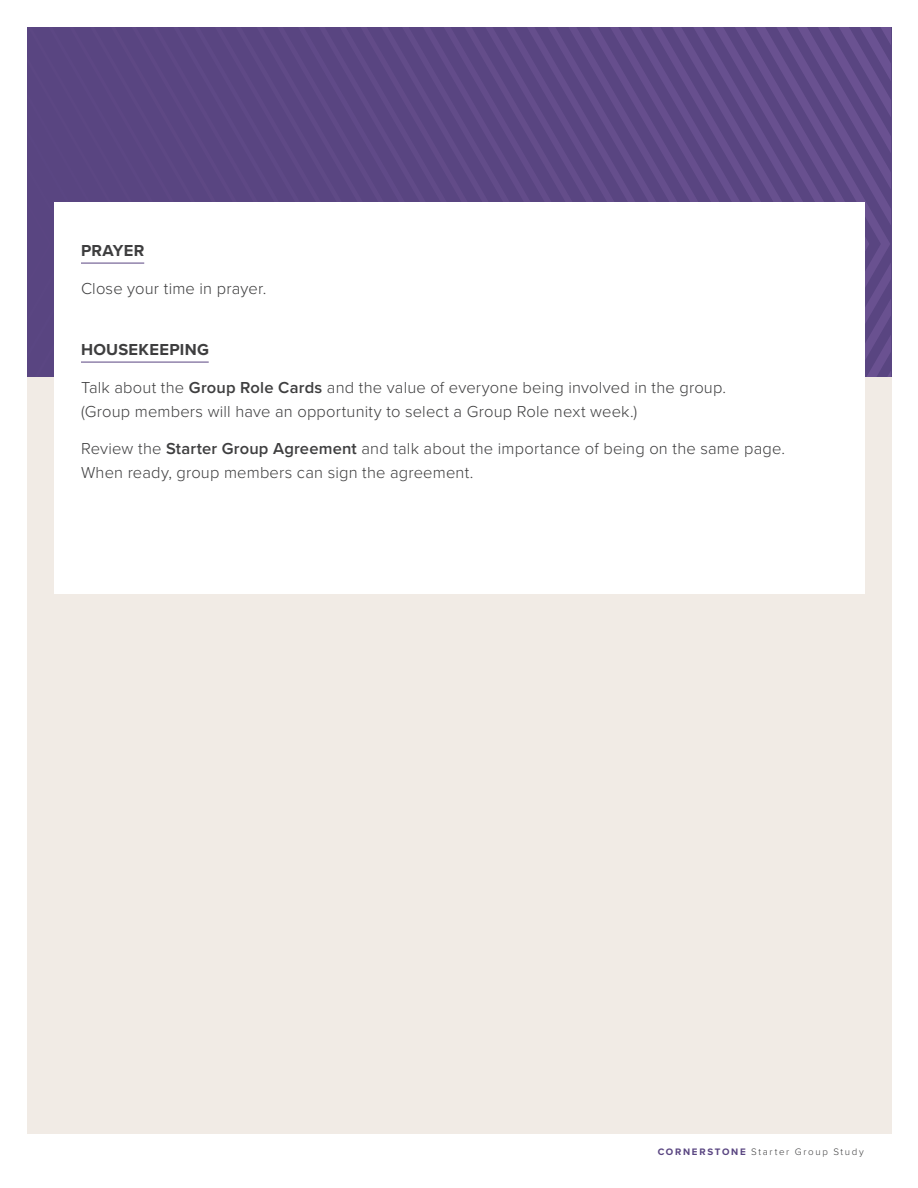
<style>
.page{position:relative;width:918px;height:1188px;background:#fff}
.page>*{position:absolute;margin:0;border:0;box-sizing:border-box;transform-origin:0 0}
.t1{font:300 16.5px/24px "Proxima Nova";letter-spacing:.01em;color:#3e3e3f}
.t2{font:700 16.5px "Proxima Nova";letter-spacing:.015em;color:#3e3e3f}
.t3{font:300 9.75px "Proxima Nova";letter-spacing:.17em;color:#3e3e3f}
.s1{font-weight:600}
.s2{font-weight:700;color:#594581}
</style>
<div class="page">
<svg style="left:27px;top:27px;width:864px;height:351px;background:#5c4784"></svg>
<div style="left:27px;top:378px;width:864px;height:756px;background:#f1ebe5"></div>
<div style="left:54px;top:202px;width:810px;height:392px;background:#fff"></div>
<hr style="left:81px;top:263px;width:63px;height:1px;background:#594581">
<hr style="left:81px;top:362px;width:128px;height:1px;background:#594581">
<p class="t2" style="left:81px;top:244px;width:65px">PRAYER</p>
<p class="t1" style="left:81px;top:277px;width:187px">Close your time in prayer.</p>
<p class="t2" style="left:81px;top:343px;width:129px">HOUSEKEEPING</p>
<p class="t1" style="left:81px;top:376px;width:647px">Talk about the <span class="s1">Group Role Cards</span> and the value of everyone being involved in the group. (Group members will have an opportunity to select a Group Role next week.)</p>
<p class="t1" style="left:81px;top:437px;width:706px">Review the <span class="s1">Starter Group Agreement</span> and talk about the importance of being on the same page.<br>When ready, group members can sign the agreement.</p>
<p class="t3" style="left:658px;top:1148px;width:208px"><span class="s2">CORNERSTONE</span> Starter Group Study</p>
</div>
